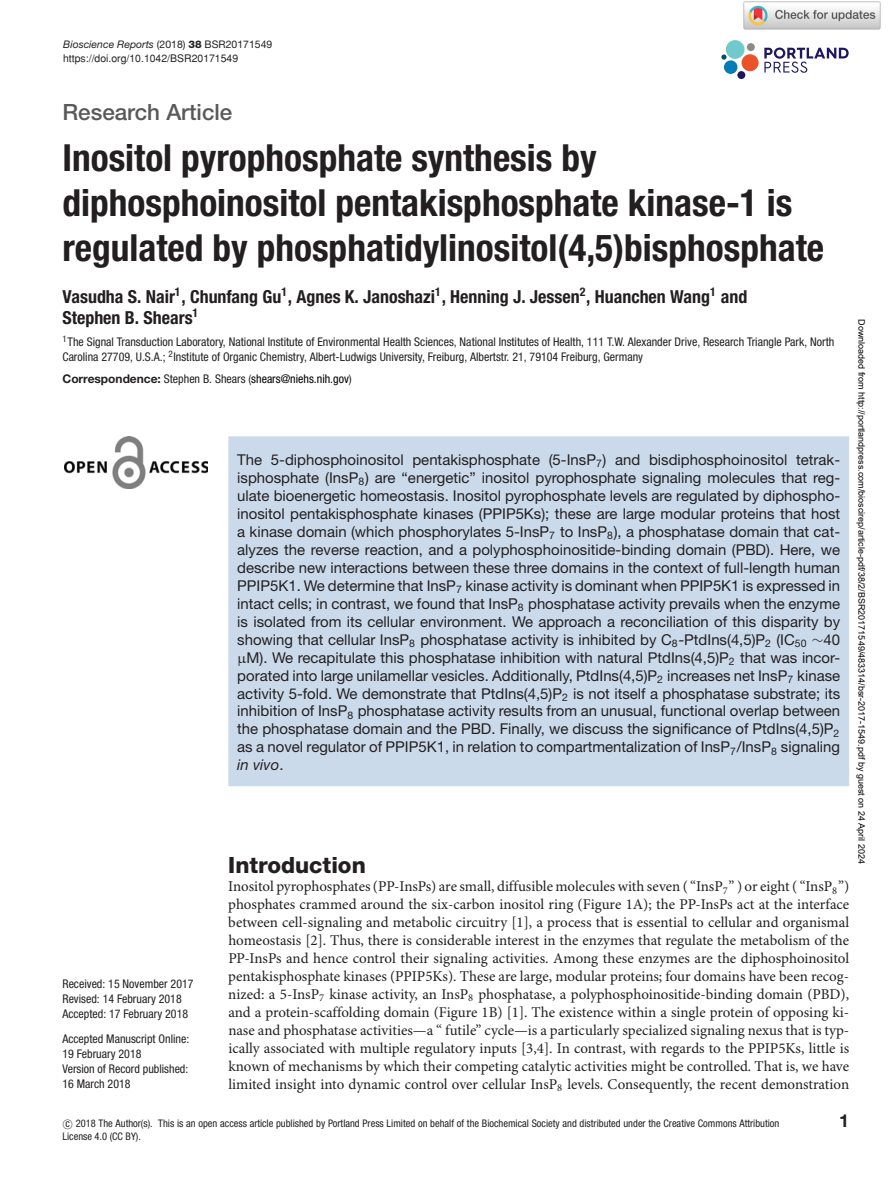
<style>
.page{position:relative;width:893px;height:1183px;background:#fff}
.page>*{position:absolute;margin:0;border:0;box-sizing:border-box;transform-origin:0 0}
.t1{font:700 condensed 37.35px/44.8px "Helvetica Neue LT Std";color:#231f20}
.t2{font:500 22.35px "Helvetica Neue LT Std";color:#58595b}
.t3{font:800 22.35px "Helvetica Neue LT Std";color:#231f20}
.t4{font:700 condensed 18px/20.9px "Helvetica Neue LT Std";color:#231f20}
.t5{font:700 18px "Helvetica Neue LT Std";color:#231f20}
.t6{font:15px/18px "Helvetica Neue LT Std";color:#231f20;text-align:justify}
.t7{font:15px/18px "Minion Pro";color:#231f20;text-align:justify}
.t8{font:condensed 12px/15px "Helvetica Neue LT Std";color:#231f20}
.t9{font:condensed 12px "Helvetica Neue LT Std";color:#000}
.t10{font:condensed 10.5px/13.5px "Helvetica Neue LT Std";color:#231f20}
.t11{font:italic 10.5px "Helvetica Neue LT Std";color:#231f20}
.t12{font:10.5px "Helvetica";color:#231f20}
.t13{font:9px "Arial";color:#000}
.s1{font-style:normal}
.s2{font-weight:800;font-style:normal}
.s3{font-weight:700;font-stretch:normal;color:#231f20}
.s4{color:#231f20}
.s5{font-family:"MTSY"}
.s6{font-family:"EURM10"}
.s7{font-style:italic}
.s8{font-family:"CMSY10";font-stretch:normal}
</style>
<div class="page">
<svg style="left:764px;top:48px;width:85px;height:25px"></svg>
<div style="left:726px;top:40px;width:18px;height:19px;background:#70cacb;border-radius:50%"></div>
<div style="left:741px;top:54px;width:18px;height:17px;background:#ea5329;border-radius:50%"></div>
<div style="left:724px;top:60px;width:13px;height:14px;background:#007db5;border-radius:50%"></div>
<div style="left:737px;top:71px;width:8px;height:8px;background:#1d1760;border-radius:50%"></div>
<div style="left:747px;top:43px;width:8px;height:8px;background:#888c85;border-radius:50%"></div>
<svg style="left:721px;top:54px;width:5px;height:6px"></svg>
<img style="left:65px;top:436px;width:143px;height:52px">
<div style="left:228px;top:436px;width:621px;height:350px;background:#cbdaeb"></div>
<img style="left:743px;top:1px;width:138px;height:29px">
<p class="t11" style="left:63px;top:40px;width:211px">Bioscience Reports <span class="s1">(2018)</span> <span class="s2">38</span> <span class="s1">BSR20171549</span></p>
<p class="t12" style="left:63px;top:54px;width:177px">https://doi.org/10.1042/BSR20171549</p>
<h2 class="t2" style="left:62px;top:104px;width:171px">Research Article</h2>
<h1 class="t1" style="left:62px;top:138px;width:763px">Inositol pyrophosphate synthesis by diphosphoinositol pentakisphosphate kinase-1 is regulated by phosphatidylinositol(4,5)bisphosphate</h1>
<p class="t4" style="left:62px;top:287px;width:686px">Vasudha S. Nair<sup>1</sup>, Chunfang Gu<sup>1</sup>, Agnes K. Janoshazi<sup>1</sup>, Henning J. Jessen<sup>2</sup>, Huanchen Wang<sup>1</sup> and<br>Stephen B. Shears<sup>1</sup></p>
<p class="t8" style="left:62px;top:335px;width:773px"><sup>1</sup>The Signal Transduction Laboratory, National Institute of Environmental Health Sciences, National Institutes of Health, 111 T.W. Alexander Drive, Research Triangle Park, North<br>Carolina 27709, U.S.A.; <sup>2</sup>Institute of Organic Chemistry, Albert-Ludwigs University, Freiburg, Albertstr. 21, 79104 Freiburg, Germany</p>
<p class="t9" style="left:62px;top:374px;width:291px"><span class="s3">Correspondence:</span> <span class="s4">Stephen B. Shears (</span>shears@niehs.nih.gov<span class="s4">)</span></p>
<p class="t13" style="left:865px;top:319px;width:545px;rotate:90deg">Downloaded from http://portlandpress.com/bioscirep/article-pdf/38/2/BSR20171549/483314/bsr-2017-1549.pdf by guest on 24 April 2024</p>
<p class="t6" style="left:237px;top:452px;width:604px">The 5-diphosphoinositol pentakisphosphate (5-InsP<sub>7</sub>) and bisdiphosphoinositol tetrak&shy;isphosphate (InsP<sub>8</sub>) are “energetic” inositol pyrophosphate signaling molecules that reg&shy;ulate bioenergetic homeostasis. Inositol pyrophosphate levels are regulated by diphospho&shy;inositol pentakisphosphate kinases (PPIP5Ks); these are large modular proteins that host a kinase domain (which phosphorylates 5-InsP<sub>7</sub> to InsP<sub>8</sub>), a phosphatase domain that cat&shy;alyzes the reverse reaction, and a polyphosphoinositide-binding domain (PBD). Here, we describe new interactions between these three domains in the context of full-length human PPIP5K1. We determine that InsP<sub>7</sub> kinase activity is dominant when PPIP5K1 is expressed in intact cells; in contrast, we found that InsP<sub>8</sub> phosphatase activity prevails when the enzyme is isolated from its cellular environment. We approach a reconciliation of this disparity by showing that cellular InsP<sub>8</sub> phosphatase activity is inhibited by C<sub>8</sub>-PtdIns(4,5)P<sub>2</sub> (IC<sub>50</sub> <span class="s5">∼</span>40 <span class="s6">μ</span>M). We recapitulate this phosphatase inhibition with natural PtdIns(4,5)P<sub>2</sub> that was incor&shy;porated into large unilamellar vesicles. Additionally, PtdIns(4,5)P<sub>2</sub> increases net InsP<sub>7</sub> kinase activity 5-fold. We demonstrate that PtdIns(4,5)P<sub>2</sub> is not itself a phosphatase substrate; its inhibition of InsP<sub>8</sub> phosphatase activity results from an unusual, functional overlap between the phosphatase domain and the PBD. Finally, we discuss the significance of PtdIns(4,5)P<sub>2 </sub>as a novel regulator of PPIP5K1, in relation to compartmentalization of InsP<sub>7</sub>/InsP<sub>8</sub> signaling <span class="s7">in vivo</span>.</p>
<h2 class="t3" style="left:228px;top:857px;width:139px">Introduction</h2>
<p class="t7" style="left:228px;top:878px;width:622px">Inositol pyrophosphates (PP-InsPs) are small, diffusible molecules with seven ( “InsP<sub>7</sub>” ) or eight ( “InsP<sub>8</sub>”) phosphates crammed around the six-carbon inositol ring (Figure 1A); the PP-InsPs act at the interface between cell-signaling and metabolic circuitry [1], a process that is essential to cellular and organismal homeostasis [2]. Thus, there is considerable interest in the enzymes that regulate the metabolism of the PP-InsPs and hence control their signaling activities. Among these enzymes are the diphosphoinositol pentakisphosphate kinases (PPIP5Ks). These are large, modular proteins; four domains have been recog&shy;nized: a 5-InsP<sub>7</sub> kinase activity, an InsP<sub>8</sub> phosphatase, a polyphosphoinositide-binding domain (PBD), and a protein-scaffolding domain (Figure 1B) [1]. The existence within a single protein of opposing ki&shy;nase and phosphatase activities—a “ futile” cycle—is a particularly specialized signaling nexus that is typ&shy;ically associated with multiple regulatory inputs [3,4]. In contrast, with regards to the PPIP5Ks, little is known of mechanisms by which their competing catalytic activities might be controlled. That is, we have limited insight into dynamic control over cellular InsP<sub>8</sub> levels. Consequently, the recent demonstration</p>
<p class="t10" style="left:62px;top:1117px;width:718px"><span class="s8">-</span>c 2018 The Author(s). This is an open access article published by Portland Press Limited on behalf of the Biochemical Society and distributed under the Creative Commons Attribution<br>License 4.0 (CC BY).</p>
<p class="t5" style="left:839px;top:1113px;width:11px">1</p>
<p class="t8" style="left:62px;top:976px;width:133px">Received: 15 November 2017<br>Revised: 14 February 2018<br>Accepted: 17 February 2018</p>
<p class="t8" style="left:62px;top:1032px;width:128px">Accepted Manuscript Online:<br>19 February 2018<br>Version of Record published:<br>16 March 2018</p>
</div>
